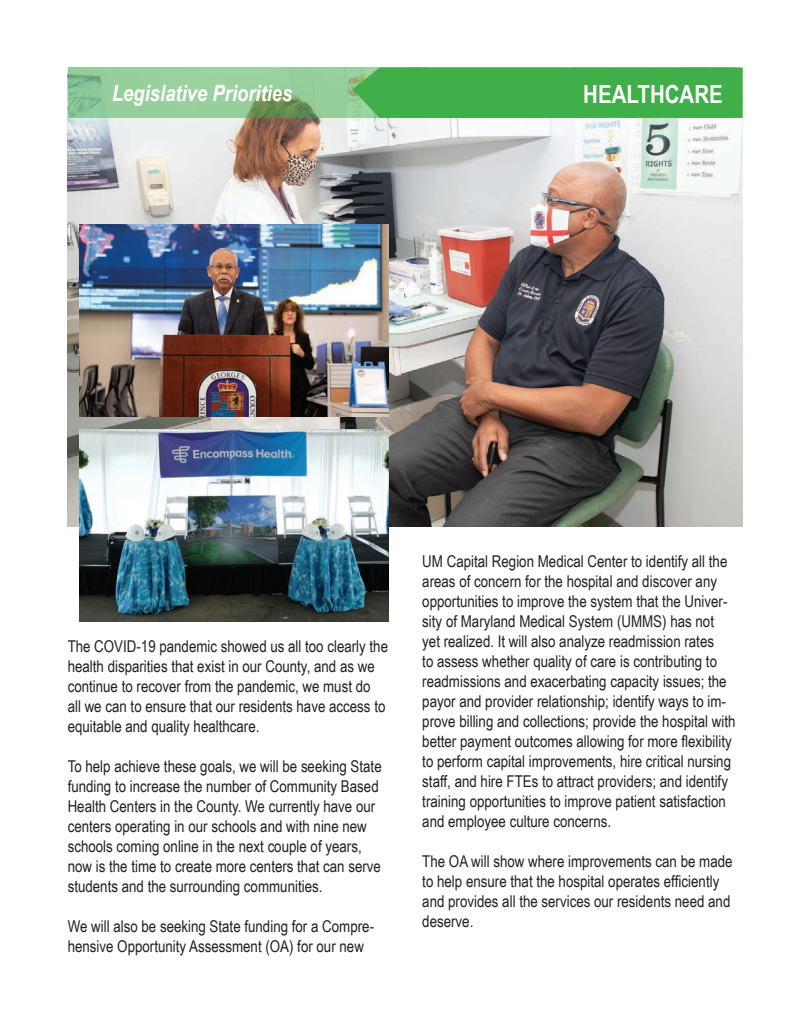
<style>
.page{position:relative;width:810px;height:1035px;background:#fff}
.page>*{position:absolute;margin:0;border:0;box-sizing:border-box;transform-origin:0 0}
.t1{font:700 25px "Arial Narrow";color:#fff}
.t2{font:italic 700 22.5px "Arial Narrow";color:#fff}
.t3{font:16.25px/20px "Arial Narrow";color:#231f20}
</style>
<div class="page">
<img style="left:68px;top:118px;width:675px;height:408px">
<svg style="left:68px;top:68px;width:285px;height:50px;background:#90c794"></svg>
<div style="left:353px;top:68px;width:390px;height:50px;background:#40ae49"></div>
<img style="left:79px;top:224px;width:309px;height:193px">
<img style="left:79px;top:429px;width:309px;height:193px">
<h2 class="t2" style="left:112px;top:76px;width:182px">Legislative Priorities</h2>
<h1 class="t1" style="left:583px;top:75px;width:141px">HEALTHCARE</h1>
<p class="t3" style="left:68px;top:635px;width:322px">The COVID-19 pandemic showed us all too clearly the health disparities that exist in our County, and as we continue to recover from the pandemic, we must do<br>all we can to ensure that our residents have access to equitable and quality healthcare.</p>
<p class="t3" style="left:68px;top:755px;width:316px">To help achieve these goals, we will be seeking State funding to increase the number of Community Based Health Centers in the County. We currently have our centers operating in our schools and with nine new schools coming online in the next couple of years, now is the time to create more centers that can serve students and the surrounding communities.</p>
<p class="t3" style="left:68px;top:915px;width:308px">We will also be seeking State funding for a Compre&shy;hensive Opportunity Assessment (OA) for our new</p>
<p class="t3" style="left:422px;top:551px;width:315px">UM Capital Region Medical Center to identify all the areas of concern for the hospital and discover any opportunities to improve the system that the Univer&shy;sity of Maryland Medical System (UMMS) has not yet realized. It will also analyze readmission rates<br>to assess whether quality of care is contributing to readmissions and exacerbating capacity issues; the payor and provider relationship; identify ways to im&shy;prove billing and collections; provide the hospital with better payment outcomes allowing for more flexibility to perform capital improvements, hire critical nursing staff, and hire FTEs to attract providers; and identify training opportunities to improve patient satisfaction and employee culture concerns.</p>
<p class="t3" style="left:422px;top:851px;width:312px">The OA will show where improvements can be made to help ensure that the hospital operates efficiently and provides all the services our residents need and deserve.</p>
</div>
